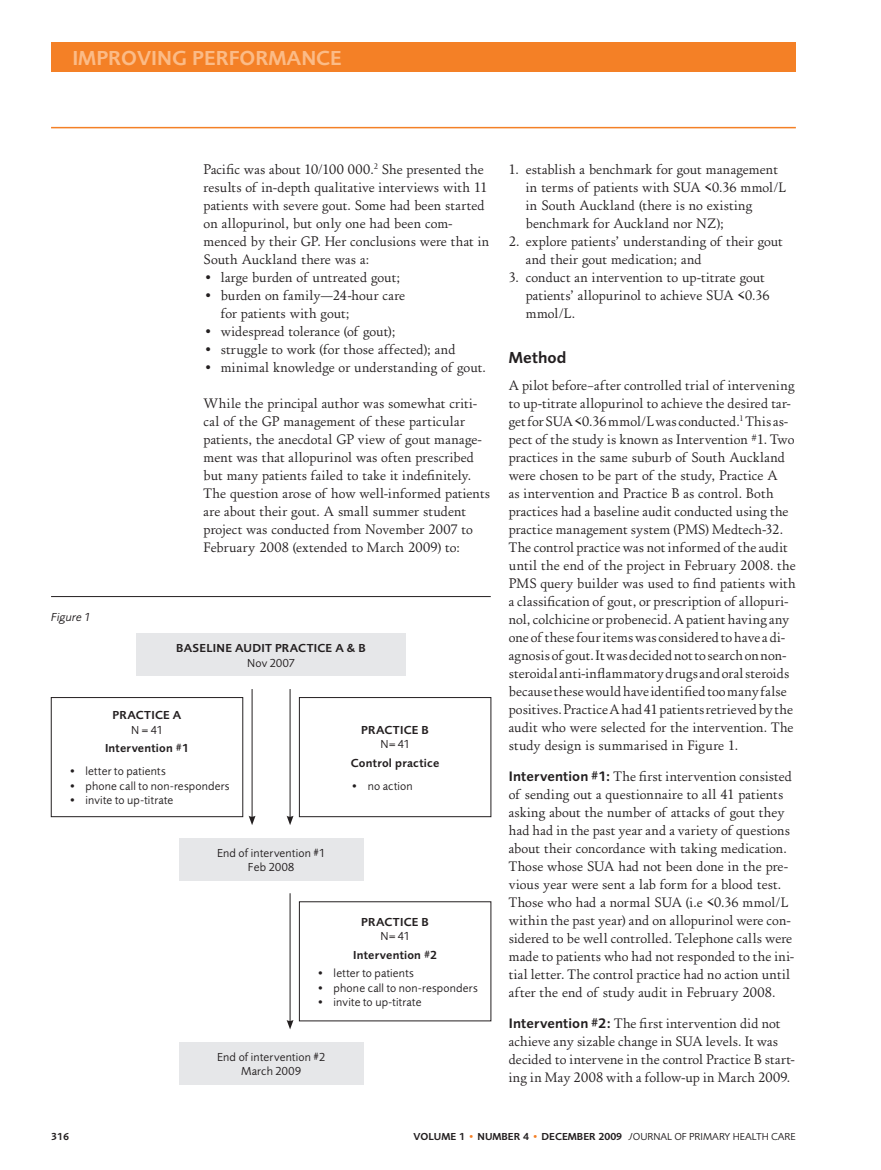
<style>
.page{position:relative;width:881px;height:1170px;background:#fff}
.page>*{position:absolute;margin:0;border:0;box-sizing:border-box;transform-origin:0 0}
.Page_Header_2nd{font:600 21px "Foundry Sans";color:#fbbb87}
.Subhead_1{font:600 16.5px "Foundry Sans";color:#231f20}
.Main_Body_Type{font:14.25px/18px "Foundry Old Style Normal";letter-spacing:.005em;color:#231f20}
.Numbered_Copy{font:14.25px/18px "Foundry Old Style Normal";letter-spacing:.005em;color:#231f20}
.Bullet_Point_Copy{font:14.25px/18px "Foundry Old Style Normal";color:#231f20}
.Numbered_Copy_LAST{font:14.25px/18px "Foundry Old Style Normal";color:#231f20}
.Bullet_Point_Copy_LA{font:14.25px "Foundry Old Style Normal";letter-spacing:.005em;color:#231f20}
.Table_Cells{font:12px "Foundry Sans";letter-spacing:.015em;color:#231f20}
.Table_Cells-2{font:600 12px "Foundry Sans";letter-spacing:.02em;color:#231f20}
.Table_Caption{font:italic 12px "Foundry Sans";letter-spacing:.01em;color:#231f20}
.t1{font:600 10.5px "Foundry Sans";color:#231f20}
.s1{font-family:"Foundry Sans";font-weight:600}
.s2{color:#f48026}
.s3{font-weight:400;font-style:italic}
.s4{font-weight:400}
</style>
<div class="page">
<div style="left:51px;top:43px;width:744px;height:29px;background:#f48026"></div>
<hr style="left:51px;top:127px;width:744px;height:1px;background:#f48026">
<div style="left:51px;top:697px;width:192px;height:119px;border:1px solid #231f20"></div>
<div style="left:299px;top:697px;width:192px;height:119px;border:1px solid #231f20"></div>
<div style="left:136px;top:633px;width:269px;height:43px;background:#e6e7e9"></div>
<div style="left:179px;top:838px;width:184px;height:42px;background:#e6e7e9"></div>
<div style="left:179px;top:1042px;width:184px;height:42px;background:#e6e7e9"></div>
<hr style="left:251px;top:689px;width:1px;height:129px;background:#231f20">
<svg style="left:248px;top:815px;width:7px;height:10px"></svg>
<hr style="left:289px;top:689px;width:1px;height:129px;background:#231f20">
<svg style="left:286px;top:815px;width:7px;height:10px"></svg>
<hr style="left:289px;top:893px;width:1px;height:129px;background:#231f20">
<svg style="left:286px;top:1019px;width:7px;height:10px"></svg>
<hr style="left:51px;top:596px;width:439px;height:1px;background:#231f20">
<p class="Page_Header_2nd" style="left:72px;top:46px;width:51px">improv</p>
<p class="Page_Header_2nd" style="left:151px;top:46px;width:105px">ing perform</p>
<p class="Page_Header_2nd" style="left:286px;top:46px;width:29px">ance</p>
<p class="Table_Caption" style="left:51px;top:610px;width:41px">Figure 1</p>
<p class="Main_Body_Type" style="left:203px;top:160px;width:287px">Pacific was about 10/100 000.<sup>2</sup> She presented the results of in-depth qualitative interviews with 11 patients with severe gout. Some had been started on allopurinol, but only one had been com&shy;menced by their GP. Her conclusions were that in South Auckland there was a:</p>
<p class="Bullet_Point_Copy" style="left:203px;top:268px;width:198px">• large burden of untreated gout;</p>
<p class="Bullet_Point_Copy" style="left:220px;top:286px;width:186px;text-indent:-17px">• burden on family—24-hour care for patients with gout;</p>
<p class="Bullet_Point_Copy" style="left:203px;top:322px;width:193px">• widespread tolerance (of gout);</p>
<p class="Bullet_Point_Copy" style="left:203px;top:340px;width:253px">• struggle to work (for those affected); and</p>
<p class="Bullet_Point_Copy_LA" style="left:203px;top:358px;width:284px">• minimal knowledge or understanding of gout.</p>
<p class="Main_Body_Type" style="left:203px;top:394px;width:288px">While the principal author was somewhat criti&shy;cal of the GP management of these particular patients, the anecdotal GP view of gout manage&shy;ment was that allopurinol was often prescribed but many patients failed to take it indefinitely.<br>The question arose of how well-informed patients are about their gout. A small summer student project was conducted from November 2007 to February 2008 (extended to March 2009) to:</p>
<p class="Table_Cells-2" style="left:176px;top:641px;width:191px">BASELINE AUDIT PRACTICE A &amp; B</p>
<p class="Table_Cells" style="left:247px;top:655px;width:49px">Nov 2007</p>
<p class="Table_Cells-2" style="left:113px;top:708px;width:70px">PRACTI CE A</p>
<p class="Table_Cells" style="left:131px;top:722px;width:33px">N = 41</p>
<p class="Table_Cells-2" style="left:105px;top:741px;width:85px">Intervention #1</p>
<p class="Table_Cells" style="left:68px;top:764px;width:99px">• letter to patients</p>
<p class="Table_Cells" style="left:68px;top:778px;width:163px">• phone call to non-responders</p>
<p class="Table_Cells" style="left:68px;top:793px;width:106px">• invite to up-titrate</p>
<p class="Table_Cells" style="left:217px;top:845px;width:109px">End of intervention #1</p>
<p class="Table_Cells" style="left:248px;top:859px;width:48px">Feb 2008</p>
<p class="Table_Cells-2" style="left:361px;top:722px;width:69px">PRACTI CE B</p>
<p class="Table_Cells" style="left:380px;top:737px;width:31px">N= 41</p>
<p class="Table_Cells-2" style="left:351px;top:755px;width:90px">Control practice</p>
<p class="Table_Cells" style="left:350px;top:778px;width:64px">• no action</p>
<p class="Table_Cells-2" style="left:361px;top:914px;width:69px">PRACTI CE B</p>
<p class="Table_Cells" style="left:380px;top:928px;width:31px">N= 41</p>
<p class="Table_Cells-2" style="left:353px;top:947px;width:85px">Intervention #2</p>
<p class="Table_Cells" style="left:316px;top:966px;width:99px">• letter to patients</p>
<p class="Table_Cells" style="left:316px;top:980px;width:163px">• phone call to non-responders</p>
<p class="Table_Cells" style="left:316px;top:995px;width:106px">• invite to up-titrate</p>
<p class="Table_Cells" style="left:217px;top:1049px;width:109px">End of intervention #2</p>
<p class="Table_Cells" style="left:241px;top:1064px;width:61px">March 2009</p>
<p class="Numbered_Copy" style="left:525px;top:160px;width:261px;text-indent:-17px">1. establish a benchmark for gout management in terms of patients with SUA &lt;0.36 mmol/L in South Auckland (there is no existing benchmark for Auckland nor NZ);</p>
<p class="Numbered_Copy" style="left:525px;top:232px;width:258px;text-indent:-17px">2. explore patients’ understanding of their gout and their gout medication; and</p>
<p class="Numbered_Copy_LAST" style="left:525px;top:268px;width:245px;text-indent:-17px">3. conduct an intervention to up-titrate gout patients’ allopurinol to achieve SUA &lt;0.36 mmol/L.</p>
<p class="Subhead_1" style="left:508px;top:347px;width:59px">Method</p>
<p class="Main_Body_Type" style="left:508px;top:376px;width:288px">A pilot before–after controlled trial of intervening to up-titrate allopurinol to achieve the desired tar&shy;get for SUA &lt;0.36 mmol/L was conducted.<sup>1</sup> This as&shy;pect of the study is known as Intervention #1. Two practices in the same suburb of South Auckland were chosen to be part of the study, Practice A<br>as intervention and Practice B as control. Both practices had a baseline audit conducted using the practice management system (PMS) Medtech-32.<br>The control practice was not informed of the audit until the end of the project in February 2008. the PMS query builder was used to find patients with a classification of gout, or prescription of allopuri&shy;nol, colchicine or probenecid. A patient having any one of these four items was considered to have a di&shy;agnosis of gout. It was decided not to search on non&shy;steroidal anti-inflammatory drugs and oral steroids because these would have identified too many false positives. Practice A had 41 patients retrieved by the audit who were selected for the intervention. The study design is summarised in Figure 1.</p>
<p class="Main_Body_Type" style="left:508px;top:767px;width:287px"><span class="s1">I ntervention #1:</span> The first intervention consisted of sending out a questionnaire to all 41 patients asking about the number of attacks of gout they had had in the past year and a variety of questions about their concordance with taking medication.<br>Those whose SUA had not been done in the pre&shy;vious year were sent a lab form for a blood test.<br>Those who had a normal SUA (i.e &lt;0.36 mmol/L within the past year) and on allopurinol were con&shy;sidered to be well controlled. Telephone calls were made to patients who had not responded to the ini&shy;tial letter. The control practice had no action until after the end of study audit in February 2008.</p>
<p class="Main_Body_Type" style="left:508px;top:1013px;width:287px"><span class="s1">I ntervention #2:</span> The first intervention did not achieve any sizable change in SUA levels. It was decided to intervene in the control Practice B start&shy;ing in May 2008 with a follow-up in March 2009.</p>
<p class="t1" style="left:51px;top:1129px;width:20px">316</p>
<p class="t1" style="left:413px;top:1129px;width:383px">VOLUME 1 <span class="s2">•</span> NUMBER 4 <span class="s2">•</span> DECEMBER 2009 <span class="s3">J</span><span class="s4">OURNAL OF PRIMARY HEALTH CARE</span></p>
</div>
